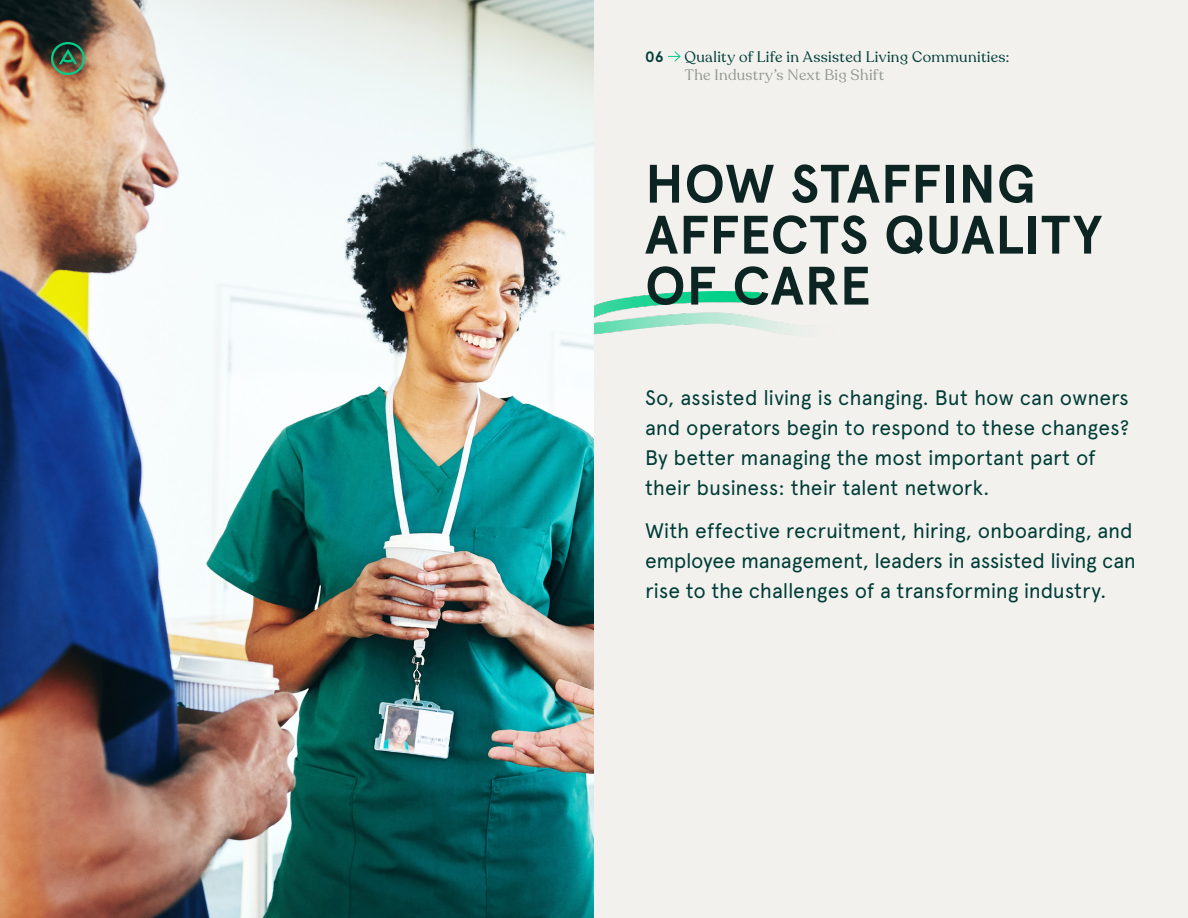
<style>
.page{position:relative;width:1188px;height:918px;background:#f3f1ee}
.page>*{position:absolute;margin:0;border:0;box-sizing:border-box;transform-origin:0 0}
.t1{font:700 54px/51px "Apercu Pro";letter-spacing:.01em;color:#0c2522}
.t2{font:21px/30px "Apercu Pro";letter-spacing:-.01em;color:#003d37}
.t3{font:15px "Recoleta";letter-spacing:.025em;color:#003d37}
.t4{font:15px "Recoleta";letter-spacing:.025em;color:#939992}
.t5{font:700 15px "Apercu Pro";color:#003d37}
</style>
<div class="page">
<img style="left:594px;top:291px;width:202px;height:45px">
<img style="left:0;top:0;width:594px;height:918px">
<svg style="left:51px;top:42px;width:34px;height:33px"></svg>
<svg style="left:668px;top:51px;width:13px;height:11px"></svg>
<p class="t5" style="left:645px;top:45px;width:20px">06</p>
<p class="t3" style="left:685px;top:47px;width:326px">Quality of Life in Assisted Living Communities:</p>
<p class="t4" style="left:685px;top:65px;width:201px">The Industry’s Next Big Shift</p>
<h1 class="t1" style="left:645px;top:157px;width:459px">HOW STAFFING<br>AFFECTS QUALITY<br>OF CARE</h1>
<p class="t2" style="left:645px;top:381px;width:486px">So, assisted living is changing. But how can owners and operators begin to respond to these changes?<br>By better managing the most important part of their business: their talent network.</p>
<p class="t2" style="left:645px;top:514px;width:492px">With effective recruitment, hiring, onboarding, and employee management, leaders in assisted living can rise to the challenges of a transforming industry.</p>
</div>
